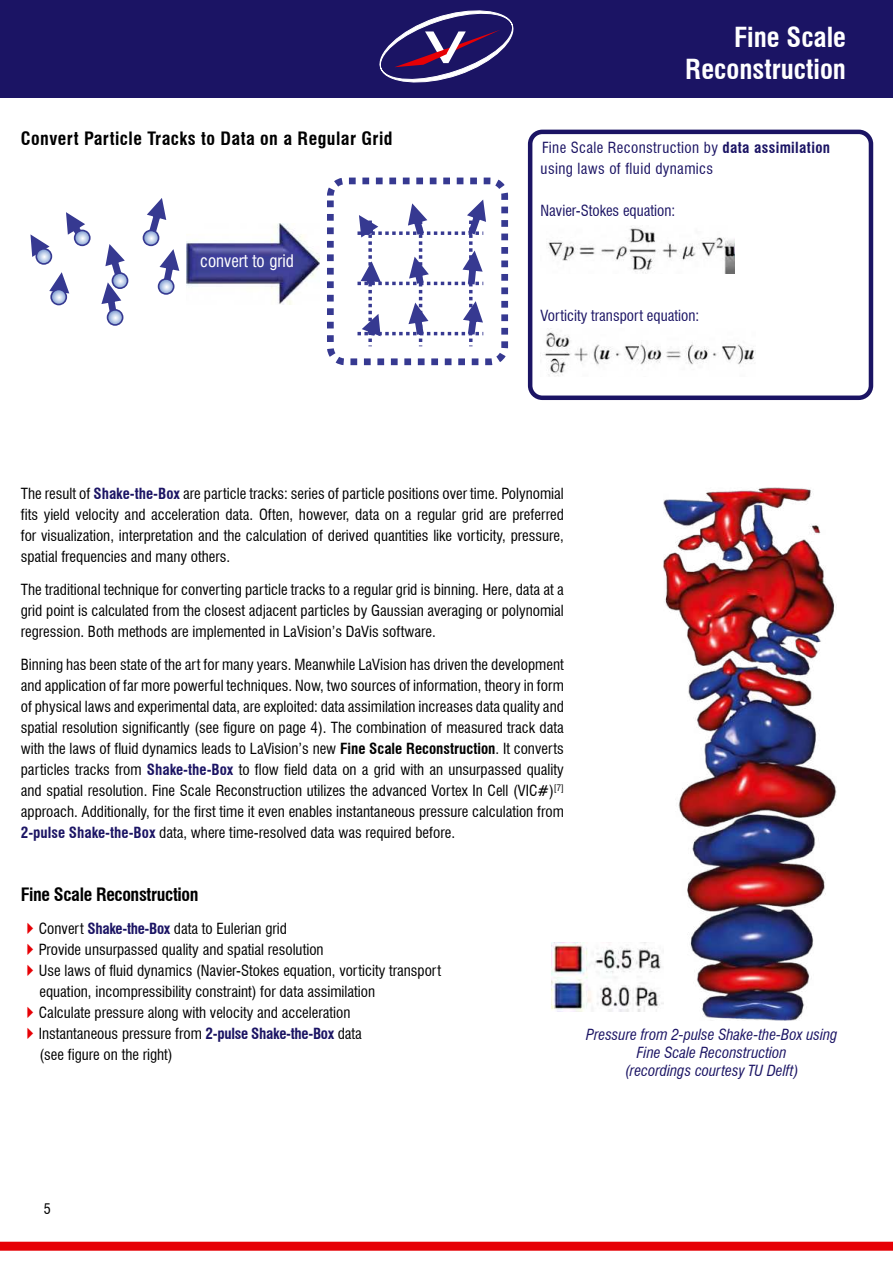
<style>
.page{position:relative;width:893px;height:1263px;background:#fff}
.page>*{position:absolute;margin:0;border:0;box-sizing:border-box;transform-origin:0 0}
.t1{font:700 condensed 27px/31.5px "Swiss 721 BT";color:#fff;text-align:right}
.t2{font:700 condensed 18px "Swiss 721 BT";letter-spacing:.025em;color:#000}
.t3{font:700 condensed 18px "Swiss 721 BT";letter-spacing:-.02em;color:#000}
.t4{font:condensed 16.95px "Swiss 721 BT";color:#fff}
.t5{font:condensed 15px/21px "Swiss 721 BT";color:#000;text-align:justify}
.t6{font:italic condensed 15px/18px "Swiss 721 BT";color:#1b1464;text-align:center}
.t7{font:condensed 15px/21px "Swiss 721 BT";letter-spacing:.025em;color:#1b1464}
.t8{font:condensed 15px "Swiss 721 BT";color:#1b1464}
.t9{font:condensed 14.25px "Swiss 721 BT";color:#000}
.s1{font-weight:700}
.s2{font-weight:700;color:#1b1464}
.s3{color:#e60005}
</style>
<div class="page">
<div style="left:0;top:0;width:893px;height:97px;background:#1b1464"></div>
<div style="left:0;top:1242px;width:893px;height:9px;background:#e60005"></div>
<svg style="left:380px;top:11px;width:133px;height:71px"></svg>
<svg style="left:30px;top:234px;width:22px;height:31px"></svg>
<svg style="left:49px;top:272px;width:20px;height:33px"></svg>
<svg style="left:101px;top:244px;width:27px;height:82px"></svg>
<svg style="left:143px;top:198px;width:36px;height:97px"></svg>
<svg style="left:66px;top:212px;width:25px;height:34px"></svg>
<svg style="left:327px;top:178px;width:181px;height:187px"></svg>
<img style="left:187px;top:223px;width:133px;height:81px">
<img style="left:552px;top:943px;width:111px;height:69px">
<div style="left:528px;top:130px;width:345px;height:270px;border:4px solid #1b1464;border-radius:12px"></div>
<img style="left:548px;top:226px;width:187px;height:48px">
<img style="left:544px;top:331px;width:210px;height:45px">
<img style="left:663px;top:488px;width:173px;height:532px">
<p class="t2" style="left:21px;top:131px;width:373px">Convert Particle Tracks to Data on a Regular Grid</p>
<p class="t4" style="left:200px;top:254px;width:95px">convert to grid</p>
<h1 class="t1" style="left:685px;top:24px;width:162px">Fine Scale<br>Reconstruction</h1>
<p class="t7" style="left:541px;top:139px;width:291px">Fine Scale Reconstruction by <span class="s1">data assimilation </span>using laws of fluid dynamics</p>
<p class="t8" style="left:541px;top:205px;width:136px">Navier-Stokes equation:</p>
<p class="t8" style="left:541px;top:310px;width:160px">Vorticity transport equation:</p>
<p class="t5" style="left:21px;top:484px;width:545px">The result of <span class="s2">Shake-the-Box</span> are particle tracks: series of particle positions over time. Polynomial fits yield velocity and acceleration data. Often, however, data on a regular grid are preferred for visualization, interpretation and the calculation of derived quantities like vorticity, pressure, spatial frequencies and many others.</p>
<p class="t5" style="left:21px;top:580px;width:544px">The traditional technique for converting particle tracks to a regular grid is binning. Here, data at a grid point is calculated from the closest adjacent particles by Gaussian averaging or polynomial regression. Both methods are implemented in LaVision’s DaVis software.</p>
<p class="t5" style="left:21px;top:655px;width:544px">Binning has been state of the art for many years. Meanwhile LaVision has driven the development and application of far more powerful techniques. Now, two sources of information, theory in form of physical laws and experimental data, are exploited: data assimilation increases data quality and spatial resolution significantly (see figure on page 4). The combination of measured track data with the laws of fluid dynamics leads to LaVision’s new <span class="s1">Fine Scale Reconstruction</span>. It converts particles tracks from <span class="s2">Shake-the-Box</span> to flow field data on a grid with an unsurpassed quality and spatial resolution. Fine Scale Reconstruction utilizes the advanced Vortex In Cell (VIC#)<sup>[7] </sup>approach. Additionally, for the first time it even enables instantaneous pressure calculation from <span class="s2">2-pulse Shake-the-Box</span> data, where time-resolved data was required before.</p>
<p class="t3" style="left:21px;top:887px;width:179px">Fine Scale Reconstruction</p>
<p class="t5" style="left:21px;top:919px;width:268px"><span class="s3">✔</span>Convert <span class="s2">Shake-the-Box</span> data to Eulerian grid</p>
<p class="t5" style="left:21px;top:940px;width:304px"><span class="s3">✔</span>Provide unsurpassed quality and spatial resolution</p>
<p class="t5" style="left:40px;top:961px;width:403px;text-indent:-19px"><span class="s3">✔</span>Use laws of fluid dynamics (Navier-Stokes equation, vorticity transport equation, incompressibility constraint) for data assimilation</p>
<p class="t5" style="left:21px;top:1003px;width:331px"><span class="s3">✔</span>Calculate pressure along with velocity and acceleration</p>
<p class="t5" style="left:40px;top:1024px;width:324px;text-indent:-19px"><span class="s3">✔</span>Instantaneous pressure from <span class="s2">2-pulse Shake-the-Box</span> data (see figure on the right)</p>
<p class="t6" style="left:586px;top:1027px;width:253px">Pressure from 2-pulse Shake-the-Box using<br>Fine Scale Reconstruction<br>(recordings courtesy TU Delft)</p>
<p class="t9" style="left:44px;top:1203px;width:9px">5</p>
</div>
